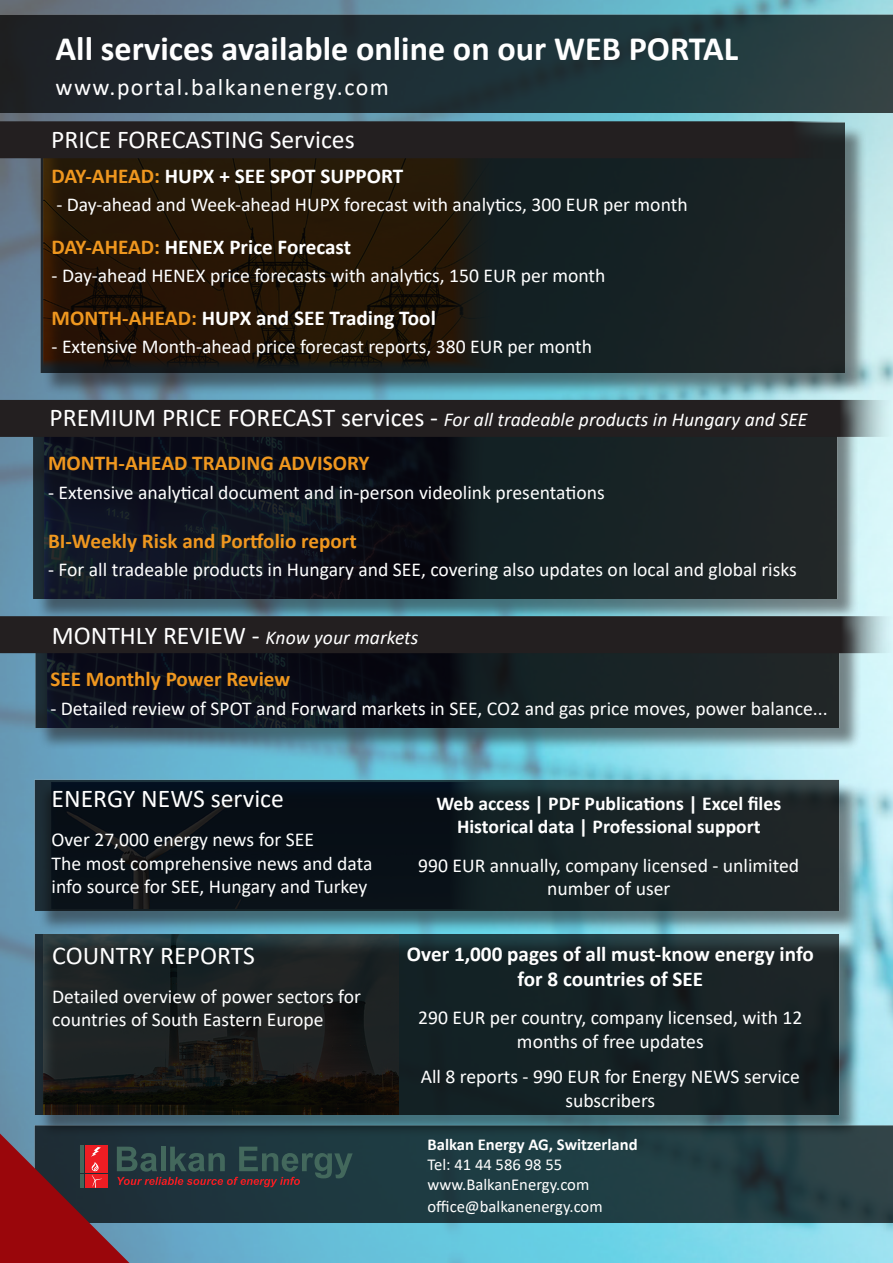
<style>
.page{position:relative;width:893px;height:1263px;background:#fff}
.page>*{position:absolute;margin:0;border:0;box-sizing:border-box;transform-origin:0 0}
.t1{font:700 34.2px "Calibri";color:#fff}
.t2{font:25.65px "Calibri";color:#fff}
.Vest_-_basic_paragra{font:23.85px "Calibri";letter-spacing:.06em;color:#fff}
.t3{font:700 21.15px/25.3px "Calibri";color:#fff;text-align:center}
.t4{font:700 21.15px "Calibri";color:#ef971f}
.t5{font:19.65px/23.5px "Calibri";color:#fff;text-align:center}
.t6{font:italic 19.65px "Calibri";color:#fff}
.t7{font:700 19.65px/23.5px "Calibri";color:#fff;text-align:center}
.t8{font:16.65px "Calibri";color:#fff}
.t9{font:700 16.65px "Calibri";color:#fff}
.s1{color:#ef971f}
.s2{font-style:normal;font-size:25.65px}
</style>
<div class="page">
<img style="left:0;top:0;width:893px;height:1263px">
<img style="left:0;top:772px;width:873px;height:162px">
<div style="left:43px;top:125px;width:823px;height:270px;background:#231f20;opacity:.75"></div>
<img style="left:0;top:112px;width:844px;height:260px">
<div style="left:0;top:121px;width:848px;height:37px;background:#231f20"></div>
<div style="left:38px;top:936px;width:823px;height:201px;background:#231f20;opacity:.75"></div>
<img style="left:0;top:934px;width:883px;height:180px">
<div style="left:36px;top:404px;width:823px;height:217px;background:#231f20;opacity:.75"></div>
<img style="left:0;top:437px;width:871px;height:162px">
<div style="left:0;top:400px;width:893px;height:37px;background:#231f20"></div>
<img style="left:0;top:1126px;width:893px;height:96px">
<div style="left:39px;top:620px;width:822px;height:130px;background:#231f20;opacity:.75"></div>
<img style="left:0;top:653px;width:873px;height:75px">
<svg style="left:0;top:616px;width:893px;height:37px;background:#292728"></svg>
<img style="left:0;top:14px;width:893px;height:98px">
<svg style="left:0;top:1133px;width:353px;height:130px;background:#4d4854"></svg>
<p class="t1" style="left:56px;top:24px;width:684px">All services available online on our WEB PORTAL</p>
<p class="Vest_-_basic_paragra" style="left:55px;top:70px;width:335px">www.portal.balkanenergy.com</p>
<p class="t2" style="left:51px;top:122px;width:305px">PRICE FORECASTING Services</p>
<p class="t3" style="left:52px;top:163px;width:353px"><span class="s1">DAY-AHEAD:</span> HUPX + SEE SPOT SUPPORT</p>
<p class="t5" style="left:56px;top:192px;width:633px">- Day-ahead and Week-ahead HUPX forecast with analytics, 300 EUR per month</p>
<p class="t3" style="left:52px;top:234px;width:301px"><span class="s1">DAY-AHEAD:</span> HENEX Price Forecast</p>
<p class="t5" style="left:52px;top:264px;width:555px">- Day-ahead HENEX price forecasts with analytics, 150 EUR per month</p>
<p class="t3" style="left:52px;top:305px;width:386px"><span class="s1">MONTH-AHEAD:</span> HUPX and SEE Trading Tool</p>
<p class="t5" style="left:52px;top:335px;width:542px">- Extensive Month-ahead price forecast reports, 380 EUR per month</p>
<p class="t6" style="left:49px;top:406px;width:760px"><span class="s2">PREMIUM PRICE FORECAST services -</span> For all tradeable products in Hungary and SEE</p>
<p class="t4" style="left:48px;top:448px;width:323px">MONTH-AHEAD TRADING ADVISORY</p>
<p class="t5" style="left:48px;top:480px;width:558px">- Extensive analytical document and in-person videolink presentations</p>
<p class="t4" style="left:48px;top:526px;width:310px">BI-Weekly Risk and Portfolio report</p>
<p class="t5" style="left:48px;top:557px;width:750px">- For all tradeable products in Hungary and SEE, covering also updates on local and global risks</p>
<p class="t6" style="left:52px;top:624px;width:368px"><span class="s2">MONTHLY REVIEW -</span> Know your markets</p>
<p class="t4" style="left:50px;top:664px;width:241px">SEE Monthly Power Review</p>
<p class="t5" style="left:50px;top:696px;width:779px">- Detailed review of SPOT and Forward markets in SEE, CO2 and gas price moves, power balance...</p>
<p class="t2" style="left:52px;top:781px;width:234px">ENERGY NEWS service</p>
<p class="t5" style="left:52px;top:827px;width:264px">Over 27,000 energy news for SEE</p>
<p class="t5" style="left:52px;top:851px;width:322px;text-align:left">The most comprehensive news and data info source for SEE, Hungary and Turkey</p>
<p class="t2" style="left:52px;top:937px;width:204px">COUNTRY REPORTS</p>
<p class="t5" style="left:52px;top:984px;width:310px;text-align:left">Detailed overview of power sectors for countries of South Eastern Europe</p>
<p class="t7" style="left:436px;top:791px;width:346px">Web access | PDF Publications | Excel files<br>Historical data | Professional support</p>
<p class="t5" style="left:418px;top:853px;width:382px">990 EUR annually, company licensed - unlimited number of user</p>
<p class="t3" style="left:407px;top:941px;width:408px">Over 1,000 pages of all must-know energy info for 8 countries of SEE</p>
<p class="t5" style="left:418px;top:1005px;width:386px;line-height:24.2px">290 EUR per country, company licensed, with 12 months of free updates</p>
<p class="t5" style="left:421px;top:1064px;width:381px">All 8 reports - 990 EUR for Energy NEWS service subscribers</p>
<p class="t9" style="left:427px;top:1133px;width:212px">Balkan Energy AG, Switzerland</p>
<p class="t8" style="left:427px;top:1153px;width:136px">Tel: 41 44 586 98 55</p>
<p class="t8" style="left:427px;top:1173px;width:163px">www.BalkanEnergy.com</p>
<p class="t8" style="left:427px;top:1195px;width:177px">office@balkanenergy.com</p>
</div>
